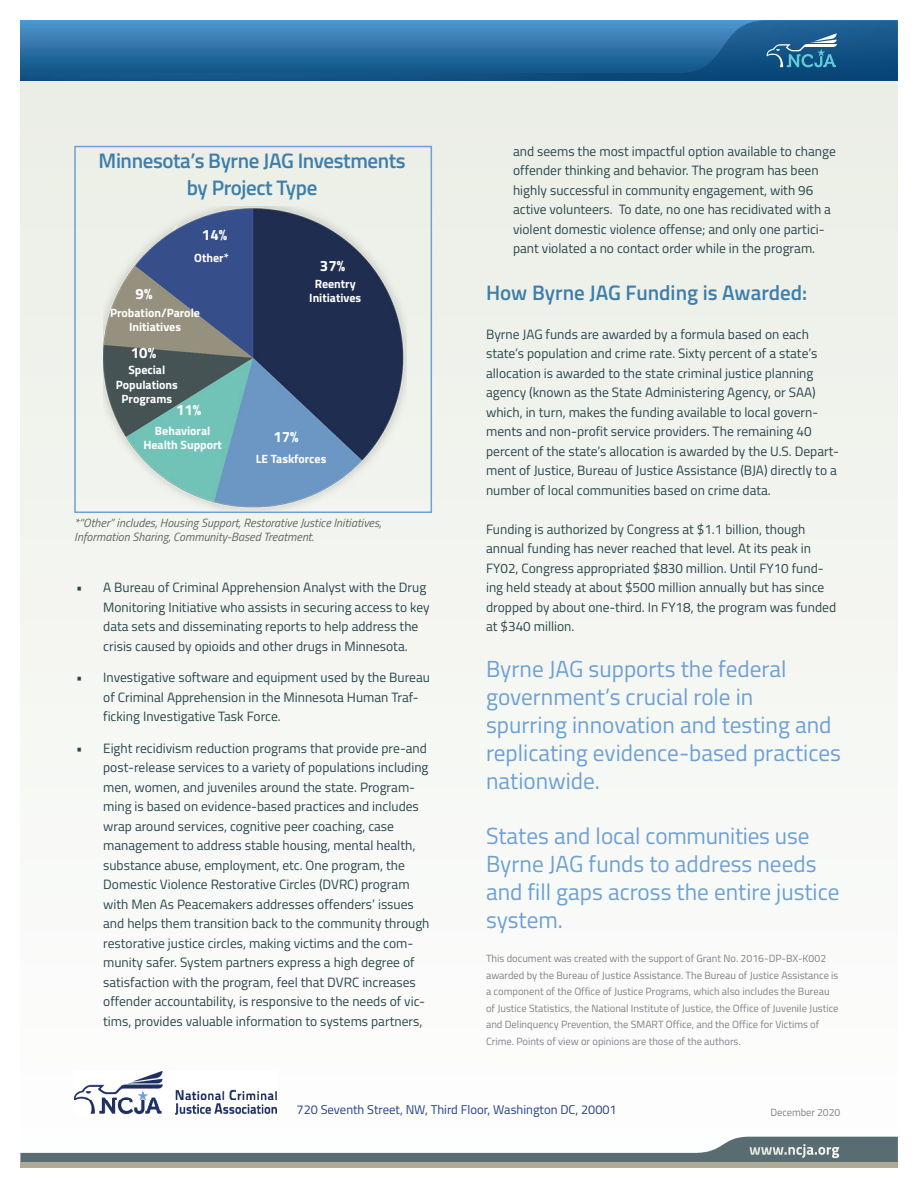
<style>
.page{position:relative;width:918px;height:1188px;background:#fff}
.page>*{position:absolute;margin:0;border:0;box-sizing:border-box;transform-origin:0 0}
.t1{font:23.25px/27.9px "Titillium";color:#6da0d5}
.t2{font:600 21px "Titillium";letter-spacing:-.02em;color:#3d7fac}
.t3{font:600 21px "Titillium";color:#3d7fac}
.t4{font:700 15px "Titillium";color:#fff}
.t5{font:13.5px/19.5px "Titillium";color:#2b464d}
.t6{font:12.75px "Titillium";color:#253f8e}
.t7{font:700 12px/14.4px "Titillium";color:#fff;text-align:center}
.t8{font:italic 12px "Titillium";color:#666}
.t9{font:10.5px/16.5px "Titillium";color:#808285}
</style>
<div class="page">
<div style="left:20px;top:20px;width:878px;height:1148px;background:#f5f6f2"></div>
<svg style="left:20px;top:1137px;width:878px;height:26px"></svg>
<svg style="left:20px;top:20px;width:878px;height:60px;background:#286ca0"></svg>
<div style="left:20px;top:1163px;width:878px;height:5px;background:#aeaa96"></div>
<svg style="left:766px;top:33px;width:71px;height:34px;background:#3b779f"></svg>
<img style="left:75px;top:1071px;width:202px;height:44px">
<img style="left:104px;top:206px;width:303px;height:304px">
<div style="left:74px;top:146px;width:358px;height:367px;border:2px solid #6da0d5"></div>
<p class="t2" style="left:99px;top:145px;width:309px">Minnesota’s Byrne JAG Investments</p>
<p class="t2" style="left:187px;top:172px;width:132px">by Project Type</p>
<p class="t4" style="left:202px;top:224px;width:27px">14%</p>
<p class="t7" style="left:194px;top:250px;width:36px">Other*</p>
<p class="t4" style="left:320px;top:254px;width:27px">37%</p>
<p class="t4" style="left:136px;top:282px;width:18px">9%</p>
<p class="t7" style="left:309px;top:276px;width:53px">Reentry<br>Initiatives</p>
<p class="t7" style="left:110px;top:305px;width:91px">Probation/Parole<br>Initiatives</p>
<p class="t4" style="left:131px;top:341px;width:27px">10%</p>
<p class="t7" style="left:116px;top:362px;width:64px">Special<br>Populations<br>Programs</p>
<p class="t4" style="left:176px;top:398px;width:27px">11%</p>
<p class="t7" style="left:143px;top:423px;width:80px">Behavioral<br>Health Support</p>
<p class="t4" style="left:273px;top:426px;width:27px">17%</p>
<p class="t7" style="left:256px;top:451px;width:72px">LE Taskforces</p>
<p class="t8" style="left:74px;top:514px;width:309px">*“Other” includes, Housing Support, Restorative Justice Initiatives,</p>
<p class="t8" style="left:74px;top:528px;width:241px">Information Sharing, Community-Based Treatment.</p>
<p class="t5" style="left:103px;top:577px;width:328px;text-indent:-27px">• A Bureau of Criminal Apprehension Analyst with the Drug Monitoring Initiative who assists in securing access to key data sets and disseminating reports to help address the crisis caused by opioids and other drugs in Minnesota.</p>
<p class="t5" style="left:103px;top:667px;width:328px;text-indent:-27px">• Investigative software and equipment used by the Bureau of Criminal Apprehension in the Minnesota Human Traf&shy;ficking Investigative Task Force.</p>
<p class="t5" style="left:103px;top:738px;width:328px;text-indent:-27px">• Eight recidivism reduction programs that provide pre-and post-release services to a variety of populations including men, women, and juveniles around the state. Program&shy;ming is based on evidence-based practices and includes wrap around services, cognitive peer coaching, case management to address stable housing, mental health, substance abuse, employment, etc. One program, the Domestic Violence Restorative Circles (DVRC) program with Men As Peacemakers addresses offenders’ issues and helps them transition back to the community through restorative justice circles, making victims and the com&shy;munity safer. System partners express a high degree of satisfaction with the program, feel that DVRC increases offender accountability, is responsive to the needs of vic&shy;tims, provides valuable information to systems partners,</p>
<p class="t5" style="left:513px;top:141px;width:324px">and seems the most impactful option available to change offender thinking and behavior. The program has been highly successful in community engagement, with 96 active volunteers. To date, no one has recidivated with a violent domestic violence offense; and only one partici&shy;pant violated a no contact order while in the program.</p>
<p class="t3" style="left:486px;top:277px;width:323px">How Byrne JAG Funding is Awarded:</p>
<p class="t5" style="left:486px;top:324px;width:333px">Byrne JAG funds are awarded by a formula based on each state’s population and crime rate. Sixty percent of a state’s</p>
<p class="t5" style="left:486px;top:363px;width:355px">allocation is awarded to the state criminal justice planning agency (known as the State Administering Agency, or SAA) which, in turn, makes the funding available to local govern&shy;ments and non-profit service providers. The remaining 40 percent of the state’s allocation is awarded by the U.S. Depart&shy;ment of Justice, Bureau of Justice Assistance (BJA) directly to a number of local communities based on crime data.</p>
<p class="t5" style="left:486px;top:519px;width:321px">Funding is authorized by Congress at $1.1 billion, though</p>
<p class="t5" style="left:486px;top:538px;width:352px">annual funding has never reached that level. At its peak in FY02, Congress appropriated $830 million. Until FY10 fund&shy;ing held steady at about $500 million annually but has since dropped by about one-third. In FY18, the program was funded at $340 million.</p>
<p class="t1" style="left:486px;top:654px;width:302px">Byrne JAG supports the federal</p>
<p class="t1" style="left:486px;top:682px;width:269px">government’s crucial role in</p>
<p class="t1" style="left:486px;top:710px;width:347px">spurring innovation and testing and</p>
<p class="t1" style="left:486px;top:738px;width:356px">replicating evidence-based practices nationwide.</p>
<p class="t1" style="left:486px;top:821px;width:355px">States and local communities use<br>Byrne JAG funds to address needs and fill gaps across the entire justice system.</p>
<p class="t9" style="left:486px;top:950px;width:354px">This document was created with the support of Grant No. 2016-DP-BX-K002 awarded by the Bureau of Justice Assistance. The Bureau of Justice Assistance is a component of the Office of Justice Programs, which also includes the Bureau of Justice Statistics, the National Institute of Justice, the Office of Juvenile Justice and Delinquency Prevention, the SMART Office, and the Office for Victims of Crime. Points of view or opinions are those of the authors.</p>
<p class="t6" style="left:297px;top:1100px;width:322px">720 Seventh Street, NW, Third Floor, Washington DC, 20001</p>
<p class="t9" style="left:771px;top:1104px;width:71px">December 2020</p>
<p class="t4" style="left:749px;top:1138px;width:92px">www.ncja.org</p>
</div>
